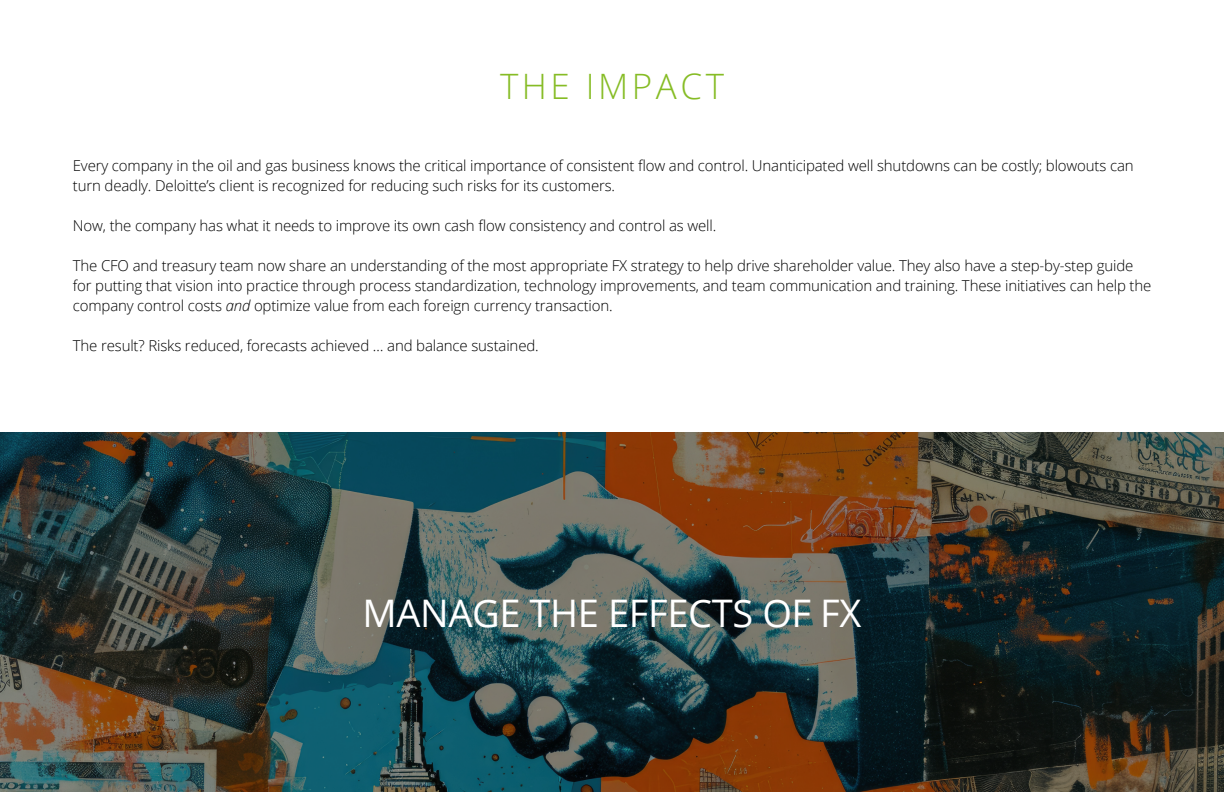
<style>
.page{position:relative;width:1224px;height:792px;background:#fff}
.page>*{position:absolute;margin:0;border:0;box-sizing:border-box;transform-origin:0 0}
.t1{font:38px "Open Sans";letter-spacing:-.01em;color:#fff}
.t2{font:300 35px "Open Sans";letter-spacing:.1em;color:#86bc25}
.t3{font:300 15px/20px "Open Sans";letter-spacing:-.01em;color:#000}
.s1{font-style:italic}
</style>
<div class="page">
<img style="left:0;top:432px;width:1224px;height:360px">
<p class="t2" style="left:500px;top:62px;width:225px">THE IMPACT</p>
<p class="t3" style="left:73px;top:155px;width:1062px">Every company in the oil and gas business knows the critical importance of consistent flow and control. Unanticipated well shutdowns can be costly; blowouts can turn deadly. Deloitte’s client is recognized for reducing such risks for its customers.</p>
<p class="t3" style="left:73px;top:215px;width:645px">Now, the company has what it needs to improve its own cash flow consistency and control as well.</p>
<p class="t3" style="left:73px;top:255px;width:1080px">The CFO and treasury team now share an understanding of the most appropriate FX strategy to help drive shareholder value. They also have a step-by-step guide for putting that vision into practice through process standardization, technology improvements, and team communication and training. These initiatives can help the company control costs <span class="s1">and</span> optimize value from each foreign currency transaction.</p>
<p class="t3" style="left:73px;top:335px;width:467px">The result? Risks reduced, forecasts achieved … and balance sustained.</p>
<p class="t1" style="left:363px;top:587px;width:500px">MANAGE THE EFFECTS OF FX</p>
</div>
